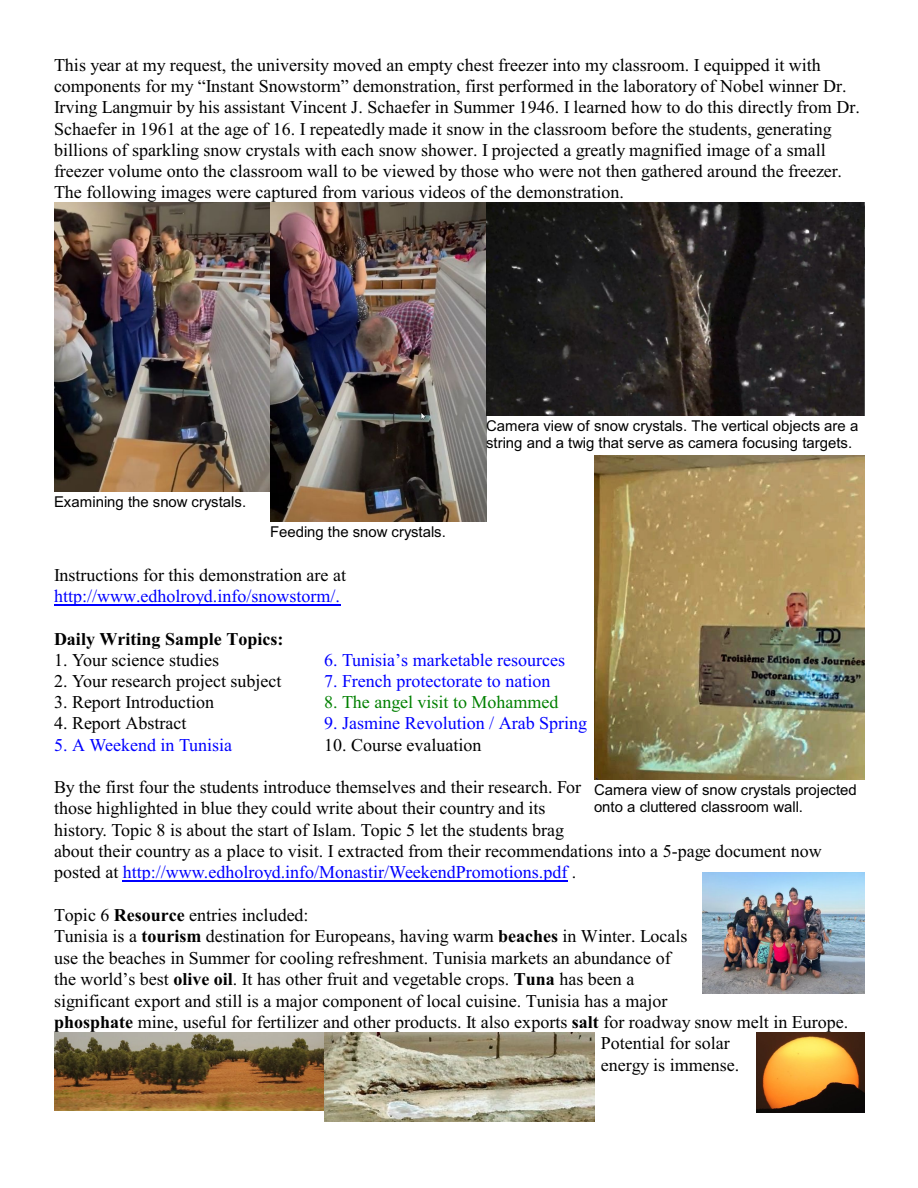
<style>
.page{position:relative;width:918px;height:1188px;background:#fff}
.page>*{position:absolute;margin:0;border:0;box-sizing:border-box;transform-origin:0 0}
.t1{font:18px/21.3px "Times New Roman";color:#000}
.t2{font:18px "Times New Roman";color:#00f}
.t3{font:700 18px "Times New Roman";color:#000}
.t4{font:18px "Times New Roman";color:#008000}
.t5{font:15px/17.1px "Arial";color:#000}
.s1{color:#00f}
.s2{font-weight:700}
</style>
<div class="page">
<img style="left:54px;top:202px;width:216px;height:289px">
<img style="left:270px;top:203px;width:216px;height:319px">
<img style="left:486px;top:203px;width:378px;height:212px">
<img style="left:594px;top:455px;width:270px;height:325px">
<img style="left:702px;top:872px;width:162px;height:122px">
<img style="left:54px;top:1032px;width:270px;height:79px">
<img style="left:324px;top:1032px;width:270px;height:89px">
<img style="left:756px;top:1032px;width:108px;height:80px">
<hr style="left:54px;top:605px;width:286px;height:1px;background:#00f">
<hr style="left:123px;top:881px;width:82px;height:1px;background:#00f">
<hr style="left:204px;top:881px;width:202px;height:1px;background:#00f">
<hr style="left:405px;top:881px;width:162px;height:1px;background:#00f">
<p class="t1" style="left:54px;top:56px;width:807px">This year at my request, the university moved an empty chest freezer into my classroom. I equipped it with components for my “Instant Snowstorm” demonstration, first performed in the laboratory of Nobel winner Dr.<br>Irving Langmuir by his assistant Vincent J. Schaefer in Summer 1946. I learned how to do this directly from Dr.<br>Schaefer in 1961 at the age of 16. I repeatedly made it snow in the classroom before the students, generating billions of sparkling snow crystals with each snow shower. I projected a greatly magnified image of a small freezer volume onto the classroom wall to be viewed by those who were not then gathered around the freezer.<br>The following images were captured from various videos of the demonstration.</p>
<p class="t5" style="left:54px;top:494px;width:194px">Examining the snow crystals.</p>
<p class="t5" style="left:270px;top:525px;width:177px">Feeding the snow crystals.</p>
<p class="t5" style="left:486px;top:418px;width:374px">Camera view of snow crystals. The vertical objects are a string and a twig that serve as camera focusing targets.</p>
<p class="t1" style="left:54px;top:566px;width:294px">Instructions for this demonstration are at</p>
<p class="t2" style="left:54px;top:589px;width:287px">http://www.edholroyd.info/snowstorm/.</p>
<p class="t3" style="left:54px;top:633px;width:231px">Daily Writing Sample Topics:</p>
<p class="t1" style="left:54px;top:651px;width:167px">1. Your science studies</p>
<p class="t2" style="left:324px;top:653px;width:243px">6. Tunisia’s marketable resources</p>
<p class="t1" style="left:54px;top:672px;width:229px">2. Your research project subject</p>
<p class="t2" style="left:324px;top:674px;width:228px">7. French protectorate to nation</p>
<p class="t1" style="left:54px;top:693px;width:162px">3. Report Introduction</p>
<p class="t4" style="left:324px;top:696px;width:236px">8. The angel visit to Mohammed</p>
<p class="t1" style="left:54px;top:714px;width:134px">4. Report Abstract</p>
<p class="t2" style="left:324px;top:717px;width:265px">9. Jasmine Revolution / Arab Spring</p>
<p class="t2" style="left:54px;top:738px;width:180px">5. A Weekend in Tunisia</p>
<p class="t1" style="left:324px;top:736px;width:159px">10. Course evaluation</p>
<p class="t1" style="left:54px;top:778px;width:769px">By the first four the students introduce themselves and their research. For<br>those highlighted in blue they could write about their country and its<br>history. Topic 8 is about the start of Islam. Topic 5 let the students brag<br>about their country as a place to visit. I extracted from their recommendations into a 5-page document now posted at <span class="s1">http://www.edholroyd.info/Monastir/WeekendPromotions.pdf</span> .</p>
<p class="t1" style="left:54px;top:906px;width:256px">Topic 6 <span class="s2">Resource</span> entries included:</p>
<p class="t1" style="left:54px;top:928px;width:635px">Tunisia is a <span class="s2">tourism</span> destination for Europeans, having warm <span class="s2">beaches</span> in Winter. Locals</p>
<p class="t1" style="left:54px;top:949px;width:618px">use the beaches in Summer for cooling refreshment. Tunisia markets an abundance of</p>
<p class="t1" style="left:54px;top:970px;width:582px">the world’s best <span class="s2">olive oil</span>. It has other fruit and vegetable crops. <span class="s2">Tuna</span> has been a</p>
<p class="t1" style="left:54px;top:992px;width:615px">significant export and still is a major component of local cuisine. Tunisia has a major</p>
<p class="t1" style="left:54px;top:1013px;width:796px"><span class="s2">phosphate</span> mine, useful for fertilizer and other products. It also exports <span class="s2">salt</span> for roadway snow melt in Europe.</p>
<p class="t1" style="left:601px;top:1034px;width:130px">Potential for solar</p>
<p class="t1" style="left:601px;top:1056px;width:140px">energy is immense.</p>
<p class="t5" style="left:594px;top:783px;width:264px">Camera view of snow crystals projected onto a cluttered classroom wall.</p>
</div>
